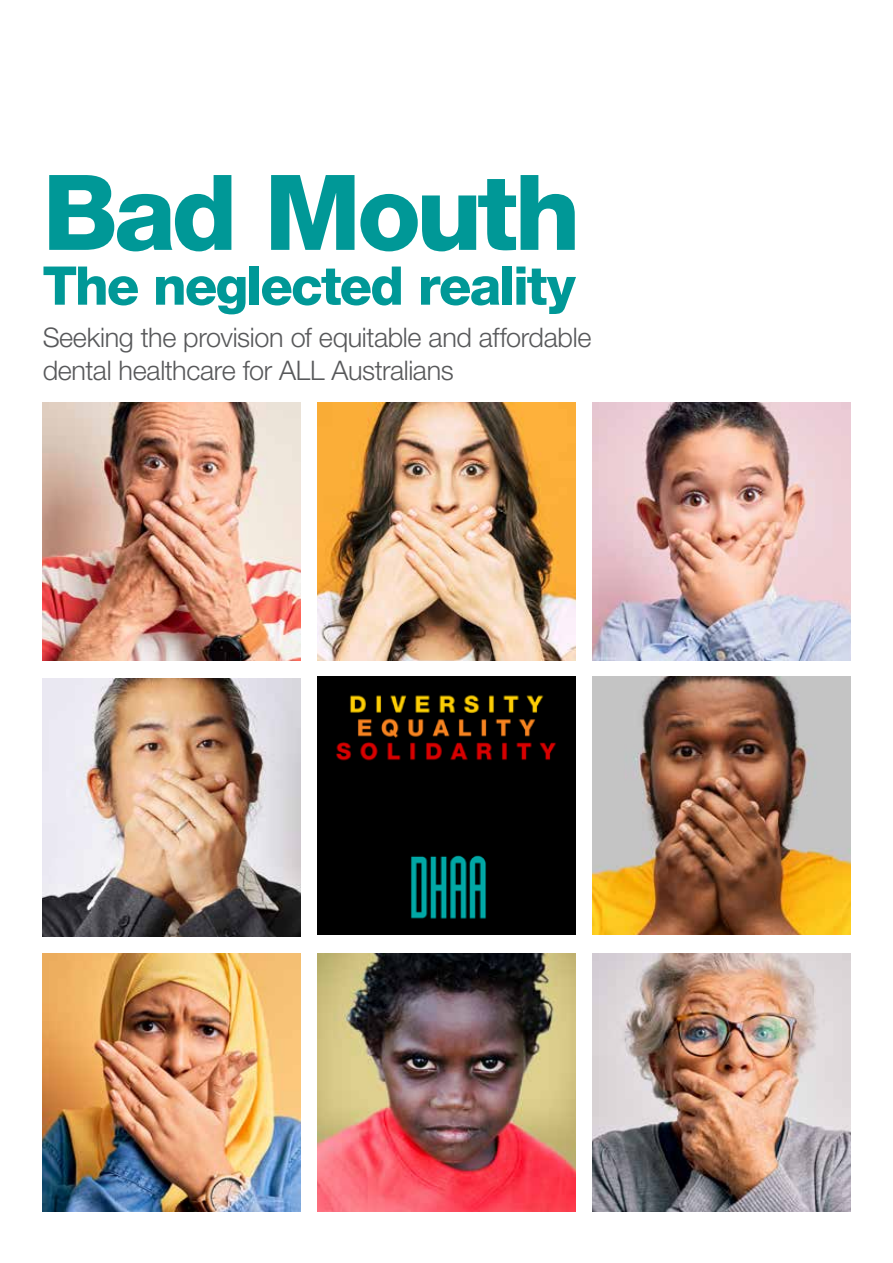
<style>
.page{position:relative;width:893px;height:1263px;background:#fff}
.page>*{position:absolute;margin:0;border:0;box-sizing:border-box;transform-origin:0 0}
.t1{font:800 104.7px "Helvetica Neue LT Std";letter-spacing:-.04em;color:#009897}
.t2{font:800 53.4px "Helvetica Neue LT Std";letter-spacing:-.035em;color:#009897}
.t3{font:300 27px/33px "Helvetica Neue LT Std";letter-spacing:-.015em;color:#58595b}
</style>
<div class="page">
<img style="left:43px;top:403px;width:257px;height:257px">
<img style="left:592px;top:954px;width:258px;height:258px">
<img style="left:317px;top:954px;width:258px;height:258px">
<img style="left:317px;top:403px;width:258px;height:257px">
<img style="left:43px;top:954px;width:257px;height:258px">
<img style="left:592px;top:403px;width:258px;height:257px">
<img style="left:592px;top:677px;width:258px;height:258px">
<img style="left:317px;top:677px;width:258px;height:258px">
<img style="left:43px;top:678px;width:257px;height:258px">
<h1 class="t1" style="left:43px;top:150px;width:540px">Bad Mouth</h1>
<h2 class="t2" style="left:43px;top:254px;width:535px">The neglected reality</h2>
<p class="t3" style="left:43px;top:320px;width:550px">Seeking the provision of equitable and affordable dental healthcare for ALL Australians</p>
</div>
